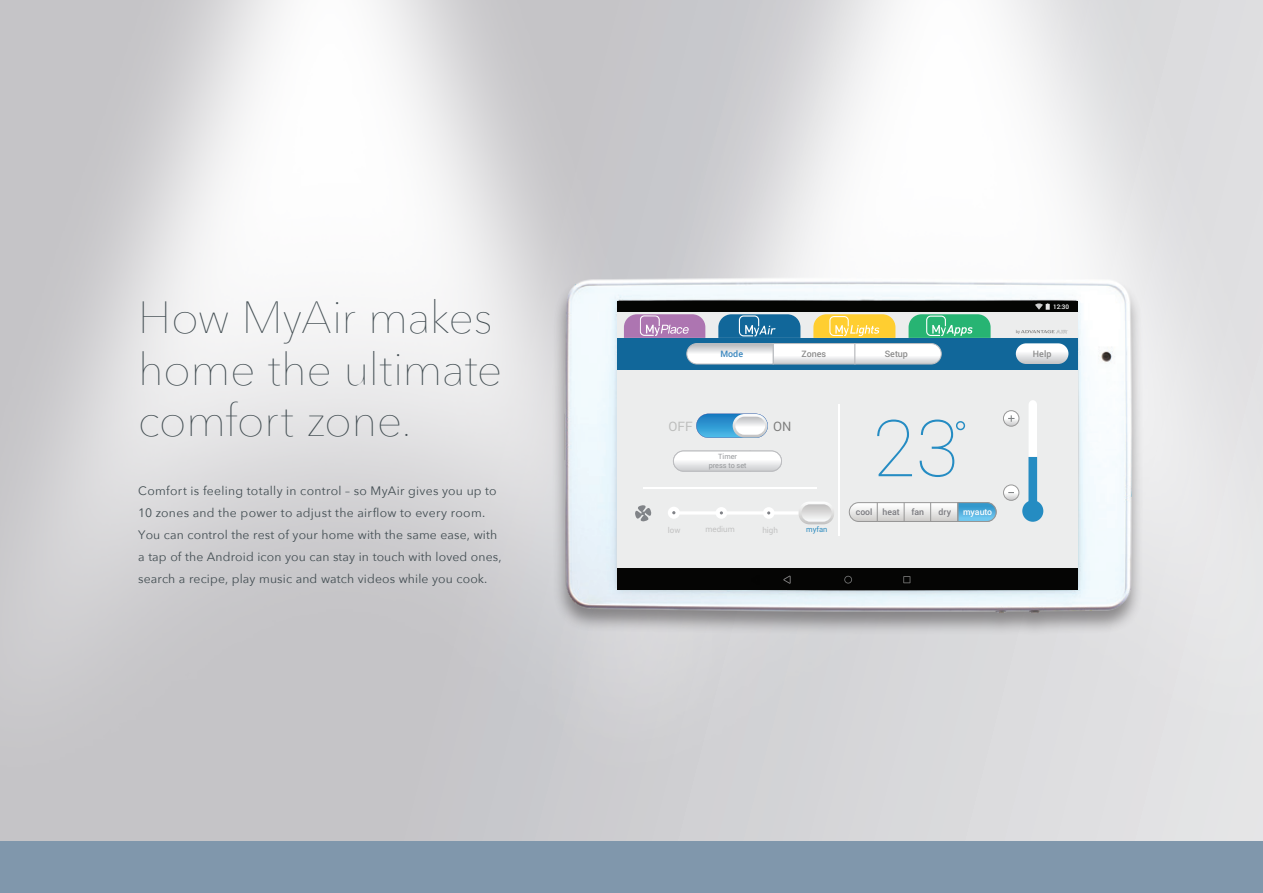
<style>
.page{position:relative;width:1263px;height:893px;background:#fff}
.page>*{position:absolute;margin:0;border:0;box-sizing:border-box;transform-origin:0 0}
.t1{font:100 78.6px "Roboto";color:#258cc3}
.t2{font:200 45px/51.3px "Avenir Next";letter-spacing:-.01em;color:#414c51}
.t3{font:13.05px "Roboto";color:#bcbdbc}
.t4{font:13.05px "Roboto";color:#7c7c7b}
.t5{font:12.15px/22px "Avenir Next";letter-spacing:.01em;color:#414c51}
.t6{font:500 8.85px "Roboto";color:#8b8b8b}
.t7{font:500 8.85px "Roboto";color:#3986be}
.t8{font:500 8.7px "Roboto";color:#7a7a7f}
.t9{font:500 8.7px "Roboto";color:#fff}
.t10{font:7.95px "Roboto";color:#c1c1c1}
.t11{font:7.65px "Roboto";color:#2c8bbf}
.t12{font:7.2px "Roboto";color:#939598}
.t13{font:500 6.3px "Roboto";color:#fff}
</style>
<div class="page">
<div style="left:0;top:0;width:1263px;height:893px;background:linear-gradient(to right,#bebdc0,#e3e3e5)"></div>
<img style="left:0;top:0;width:401px;height:822px">
<img style="left:401px;top:0;width:862px;height:823px">
<img style="left:511px;top:235px;width:682px;height:436px">
<div style="left:0;top:842px;width:1263px;height:51px;background:#8097ac"></div>
<div style="left:617px;top:313px;width:461px;height:256px;background:#eceded"></div>
<div style="left:617px;top:312px;width:461px;height:62px;background:#eceded"></div>
<svg style="left:673px;top:451px;width:109px;height:20px"></svg>
<svg style="left:673px;top:451px;width:108px;height:20px"></svg>
<div style="left:673px;top:451px;width:109px;height:20px;border:1px solid #bcbdc0;border-radius:10px"></div>
<hr style="left:643px;top:488px;width:174px;height:1px;background:#fff">
<div style="left:668px;top:507px;width:12px;height:12px;background:#fff;border-radius:50%"></div>
<div style="left:763px;top:507px;width:11px;height:12px;background:#fff;border-radius:50%"></div>
<div style="left:715px;top:507px;width:12px;height:12px;background:#fff;border-radius:50%"></div>
<svg style="left:635px;top:505px;width:16px;height:17px"></svg>
<hr style="left:674px;top:511px;width:128px;height:4px;background:#fff">
<svg style="left:798px;top:502px;width:36px;height:22px"></svg>
<hr style="left:839px;top:404px;width:1px;height:132px;background:#fff">
<div style="left:956px;top:421px;width:9px;height:9px;border:1px solid #258cc3;border-radius:50%"></div>
<svg style="left:849px;top:503px;width:147px;height:18px"></svg>
<div style="left:849px;top:502px;width:147px;height:20px;border:1px solid #969696;border-radius:9px"></div>
<svg style="left:877px;top:503px;width:1px;height:18px"></svg>
<svg style="left:904px;top:503px;width:1px;height:18px"></svg>
<svg style="left:930px;top:503px;width:1px;height:18px"></svg>
<svg style="left:957px;top:502px;width:39px;height:20px"></svg>
<div style="left:617px;top:338px;width:461px;height:31px;background:#11679a"></div>
<div style="left:1022px;top:500px;width:21px;height:22px;background:#258cc2;border-radius:50%"></div>
<svg style="left:1028px;top:400px;width:9px;height:102px"></svg>
<svg style="left:1016px;top:330px;width:52px;height:4px"></svg>
<svg style="left:696px;top:414px;width:72px;height:24px"></svg>
<svg style="left:733px;top:414px;width:34px;height:23px"></svg>
<svg style="left:735px;top:417px;width:30px;height:18px"></svg>
<svg style="left:1003px;top:485px;width:16px;height:15px"></svg>
<div style="left:1003px;top:485px;width:16px;height:16px;border:1px solid #989898;border-radius:8px"></div>
<svg style="left:1003px;top:411px;width:16px;height:15px"></svg>
<div style="left:1003px;top:410px;width:16px;height:16px;border:1px solid #989898;border-radius:8px"></div>
<svg style="left:1008px;top:415px;width:6px;height:7px"></svg>
<div style="left:617px;top:569px;width:461px;height:21px;background:#050504"></div>
<svg style="left:903px;top:576px;width:8px;height:8px"></svg>
<svg style="left:783px;top:576px;width:8px;height:8px"></svg>
<svg style="left:844px;top:575px;width:8px;height:9px"></svg>
<svg style="left:1016px;top:343px;width:52px;height:21px"></svg>
<div style="left:617px;top:301px;width:461px;height:11px;background:#040503"></div>
<svg style="left:624px;top:314px;width:366px;height:50px"></svg>
<svg style="left:1035px;top:303px;width:15px;height:7px"></svg>
<h2 class="t2" style="left:138px;top:289px;width:365px">How MyAir makes home the ultimate comfort zone.</h2>
<p class="t5" style="left:138px;top:479px;width:365px">Comfort is feeling totally in control – so MyAir gives you up to 10 zones and the power to adjust the airflow to every room.<br>You can control the rest of your home with the same ease, with a tap of the Android icon you can stay in touch with loved ones, search a recipe, play music and watch videos while you cook.</p>
<p class="t13" style="left:1053px;top:302px;width:18px">12:30</p>
<p class="t7" style="left:720px;top:348px;width:24px">Mode</p>
<p class="t6" style="left:801px;top:348px;width:26px">Zones</p>
<p class="t6" style="left:885px;top:348px;width:25px">Setup</p>
<p class="t6" style="left:1033px;top:348px;width:20px">Help</p>
<p class="t3" style="left:669px;top:417px;width:26px">OFF</p>
<p class="t4" style="left:773px;top:417px;width:20px">ON</p>
<p class="t12" style="left:718px;top:452px;width:20px">Timer</p>
<p class="t12" style="left:695px;top:460px;width:39px">10hr 30min</p>
<p class="t12" style="left:709px;top:460px;width:39px">press to set</p>
<p class="t10" style="left:668px;top:524px;width:14px">low</p>
<p class="t10" style="left:705px;top:524px;width:31px">medium</p>
<p class="t10" style="left:762px;top:524px;width:17px">high</p>
<p class="t11" style="left:806px;top:524px;width:23px">myfan</p>
<h1 class="t1" style="left:873px;top:394px;width:87px">23</h1>
<p class="t8" style="left:856px;top:506px;width:45px">cool heat</p>
<p class="t8" style="left:911px;top:506px;width:14px">fan</p>
<p class="t8" style="left:938px;top:506px;width:14px">dry</p>
<p class="t9" style="left:963px;top:506px;width:31px">myauto</p>
</div>
